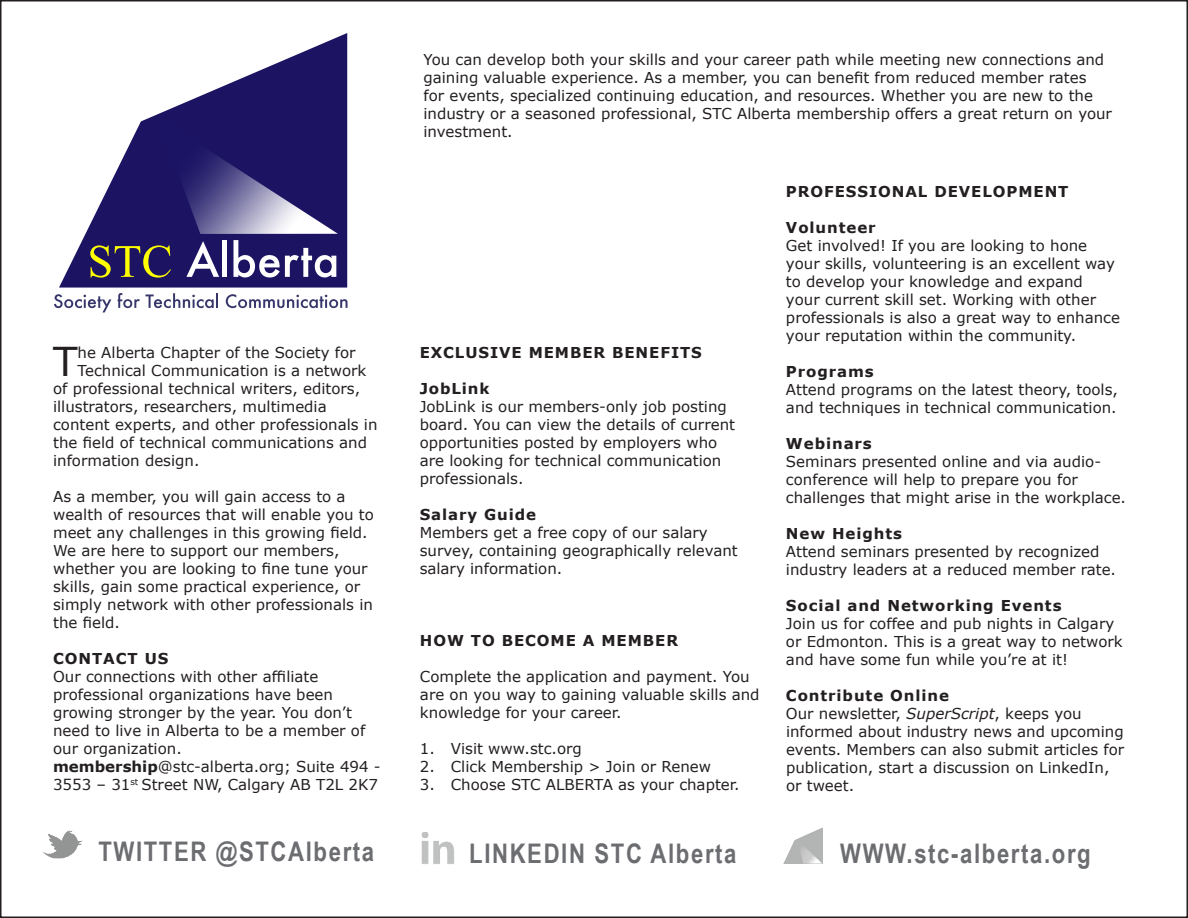
<style>
.page{position:relative;width:1188px;height:918px;background:#fff}
.page>*{position:absolute;margin:0;border:0;box-sizing:border-box;transform-origin:0 0}
.t1{font:39.75px "Verdana";color:#231f20}
.t2{font:700 27px "Arial Narrow";letter-spacing:.06em;color:#6c6d70}
.t3{font:15px/18px "Verdana";color:#231f20}
.t4{font:700 15px "Verdana";letter-spacing:.06em;color:#231f20}
.s1{font-weight:700}
.s2{font-style:italic}
</style>
<div class="page">
<img style="left:421px;top:832px;width:33px;height:32px">
<svg style="left:59px;top:33px;width:288px;height:255px"></svg>
<svg style="left:90px;top:245px;width:81px;height:33px;background:#544e4a"></svg>
<svg style="left:186px;top:241px;width:33px;height:36px"></svg>
<div style="left:222px;top:240px;width:5px;height:37px;background:#fff"></div>
<svg style="left:234px;top:240px;width:102px;height:37px"></svg>
<img style="left:157px;top:116px;width:181px;height:118px">
<svg style="left:54px;top:294px;width:57px;height:18px"></svg>
<svg style="left:118px;top:293px;width:100px;height:15px"></svg>
<svg style="left:226px;top:294px;width:122px;height:14px"></svg>
<img style="left:784px;top:828px;width:38px;height:36px">
<img style="left:42px;top:830px;width:41px;height:29px">
<h1 class="t1" style="left:53px;top:335px;width:26px">T</h1>
<p class="t3" style="left:78px;top:344px;width:280px">he Alberta Chapter of the Society for</p>
<p class="t3" style="left:78px;top:362px;width:290px">Technical Communication is a network</p>
<p class="t3" style="left:53px;top:380px;width:309px">of professional technical writers, editors,</p>
<p class="t3" style="left:53px;top:398px;width:275px">illustrators, researchers, multimedia</p>
<p class="t3" style="left:53px;top:416px;width:326px">content experts, and other professionals in</p>
<p class="t3" style="left:53px;top:434px;width:315px">the field of technical communications and</p>
<p class="t3" style="left:53px;top:452px;width:148px">information design.</p>
<p class="t3" style="left:53px;top:488px;width:322px">As a member, you will gain access to a wealth of resources that will enable you to meet any challenges in this growing field.<br>We are here to support our members, whether you are looking to fine tune your skills, gain some practical experience, or simply network with other professionals in the field.</p>
<p class="t4" style="left:53px;top:648px;width:117px">Contact Us</p>
<p class="t3" style="left:53px;top:668px;width:329px">Our connections with other affiliate professional organizations have been growing stronger by the year. You don’t need to live in Alberta to be a member of our organization. <span class="s1">membership</span>@stc-alberta.org; Suite 494 - 3553 – 31<sup>st</sup> Street NW, Calgary AB T2L 2K7</p>
<p class="t3" style="left:423px;top:51px;width:690px">You can develop both your skills and your career path while meeting new connections and gaining valuable experience. As a member, you can benefit from reduced member rates<br>for events, specialized continuing education, and resources. Whether you are new to the industry or a seasoned professional, STC Alberta membership offers a great return on your investment.</p>
<p class="t4" style="left:420px;top:342px;width:272px">EXCLUSIVE MEMBER BEN EFITS</p>
<p class="t4" style="left:420px;top:378px;width:71px">JobLink</p>
<p class="t3" style="left:420px;top:398px;width:317px">JobLink is our members-only job posting board. You can view the details of current opportunities posted by employers who are looking for technical communication professionals.</p>
<p class="t4" style="left:420px;top:504px;width:118px">Salary Guide</p>
<p class="t3" style="left:420px;top:524px;width:320px">Members get a free copy of our salary survey, containing geographically relevant salary information.</p>
<p class="t4" style="left:420px;top:630px;width:94px">How to bec</p>
<p class="t4" style="left:537px;top:630px;width:27px">ome</p>
<p class="t4" style="left:583px;top:630px;width:33px">a member</p>
<p class="t3" style="left:420px;top:668px;width:341px">Complete the application and payment. You are on you way to gaining valuable skills and knowledge for your career.</p>
<p class="t3" style="left:420px;top:740px;width:163px">1. Visit www.stc.org</p>
<p class="t3" style="left:420px;top:758px;width:293px">2. Click Membership &gt; Join or Renew</p>
<p class="t3" style="left:420px;top:776px;width:321px">3. Choose STC ALBERTA as your chapter.</p>
<p class="t4" style="left:786px;top:181px;width:106px">PROFESSIONA</p>
<p class="t4" style="left:918px;top:181px;width:139px">L DEVELOPMENT</p>
<p class="t4" style="left:786px;top:217px;width:91px">Volunteer</p>
<p class="t3" style="left:786px;top:236px;width:335px">Get involved! If you are looking to hone your skills, volunteering is an excellent way to develop your knowledge and expand your current skill set. Working with other professionals is also a great way to enhance your reputation within the community.</p>
<p class="t4" style="left:786px;top:361px;width:89px">Programs</p>
<p class="t3" style="left:786px;top:380px;width:334px">Attend programs on the latest theory, tools, and techniques in technical communication.</p>
<p class="t4" style="left:786px;top:433px;width:87px">Webinars</p>
<p class="t3" style="left:786px;top:452px;width:342px">Seminars presented online and via audio&shy;conference will help to prepare you for challenges that might arise in the workplace.</p>
<p class="t4" style="left:786px;top:523px;width:118px">New Heights</p>
<p class="t3" style="left:786px;top:542px;width:332px">Attend seminars presented by recognized industry leaders at a reduced member rate.</p>
<p class="t4" style="left:786px;top:595px;width:277px">Social and N etworking Events</p>
<p class="t3" style="left:786px;top:614px;width:338px">Join us for coffee and pub nights in Calgary or Edmonton. This is a great way to network and have some fun while you’re at it!</p>
<p class="t3" style="left:786px;top:686px;width:340px"><span class="s1">Contribute Online<br></span>Our newsletter, <span class="s2">SuperScript</span>, keeps you informed about industry news and upcoming events. Members can also submit articles for publication, start a discussion on LinkedIn, or tweet.</p>
<h2 class="t2" style="left:98px;top:832px;width:277px">TWITTER @STCAlberta</h2>
<h2 class="t2" style="left:469px;top:833px;width:269px">LINKEDIN STC Alberta</h2>
<h2 class="t2" style="left:840px;top:833px;width:252px">WWW.stc-alberta.org</h2>
</div>
